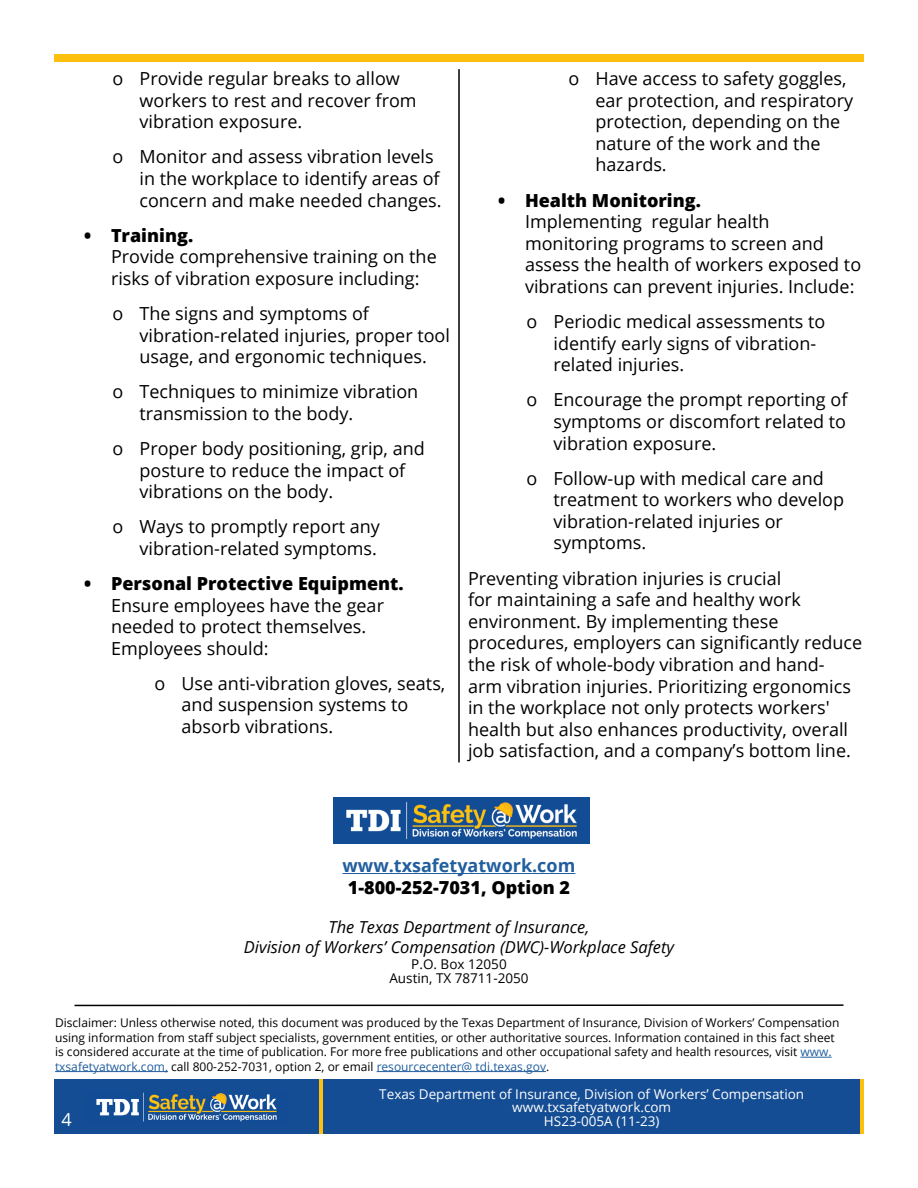
<style>
.page{position:relative;width:918px;height:1188px;background:#fff}
.page>*{position:absolute;margin:0;border:0;box-sizing:border-box;transform-origin:0 0}
.t1{font:18px/21.6px "Open Sans";color:#000}
.t2{font:800 18px "Open Sans";color:#000}
.t3{font:700 18px "Open Sans";color:#215e9e}
.t4{font:18px "Open Sans";color:#fff}
.t5{font:italic 16.5px/19.8px "Open Sans";color:#000;text-align:center}
.t6{font:13.5px/13.5px "Open Sans";color:#fff;text-align:center}
.t7{font:13.5px/13.5px "Open Sans";color:#000;text-align:center}
.t8{font:12px/14.4px "Open Sans";color:#000}
.s1{color:#215e9e}
</style>
<div class="page">
<img style="left:333px;top:798px;width:257px;height:45px">
<div style="left:54px;top:1080px;width:810px;height:54px;background:#154d94"></div>
<img style="left:96px;top:1092px;width:181px;height:30px">
<hr style="left:860px;top:1080px;width:4px;height:54px;background:#fec00f">
<hr style="left:319px;top:1080px;width:4px;height:54px;background:#fec00f">
<hr style="left:458px;top:69px;width:2px;height:693px;background:#000">
<div style="left:54px;top:54px;width:810px;height:7px;background:#fec00f"></div>
<hr style="left:75px;top:1004px;width:768px;height:2px;background:#000">
<hr style="left:343px;top:873px;width:232px;height:1px;background:#215e9e">
<hr style="left:800px;top:1057px;width:32px;height:1px;background:#215e9e">
<hr style="left:55px;top:1071px;width:113px;height:1px;background:#215e9e">
<hr style="left:377px;top:1071px;width:169px;height:1px;background:#215e9e">
<p class="t1" style="left:140px;top:67px;width:279px;text-indent:-27px">o Provide regular breaks to allow workers to rest and recover from vibration exposure.</p>
<p class="t1" style="left:140px;top:146px;width:304px;text-indent:-27px">o Monitor and assess vibration levels in the workplace to identify areas of concern and make needed changes.</p>
<p class="t2" style="left:84px;top:221px;width:111px">• Training.</p>
<p class="t1" style="left:111px;top:245px;width:327px">Provide comprehensive training on the risks of vibration exposure including:</p>
<p class="t1" style="left:140px;top:302px;width:312px;text-indent:-27px">o The signs and symptoms of vibration-related injuries, proper tool usage, and ergonomic techniques.</p>
<p class="t1" style="left:140px;top:380px;width:280px;text-indent:-27px">o Techniques to minimize vibration transmission to the body.</p>
<p class="t1" style="left:140px;top:437px;width:287px;text-indent:-27px">o Proper body positioning, grip, and posture to reduce the impact of vibrations on the body.</p>
<p class="t1" style="left:112px;top:515px;width:269px;text-align:right">o Ways to promptly report any vibration-related symptoms.</p>
<p class="t2" style="left:84px;top:570px;width:321px">• Personal Protective Equipment.</p>
<p class="t1" style="left:111px;top:594px;width:275px">Ensure employees have the gear needed to protect themselves.<br>Employees should:</p>
<p class="t1" style="left:182px;top:672px;width:265px;text-indent:-27px">o Use anti-vibration gloves, seats, and suspension systems to absorb vibrations.</p>
<p class="t1" style="left:596px;top:67px;width:259px;text-indent:-27px">o Have access to safety goggles, ear protection, and respiratory protection, depending on the nature of the work and the hazards.</p>
<p class="t2" style="left:498px;top:186px;width:204px">• Health Monitoring.</p>
<p class="t1" style="left:525px;top:210px;width:338px">Implementing regular health monitoring programs to screen and assess the health of workers exposed to vibrations can prevent injuries. Include:</p>
<p class="t1" style="left:554px;top:310px;width:273px;text-indent:-27px">o Periodic medical assessments to identify early signs of vibration&shy;related injuries.</p>
<p class="t1" style="left:554px;top:389px;width:295px;text-align:justify;text-indent:-27px">o Encourage the prompt reporting of symptoms or discomfort related to vibration exposure.</p>
<p class="t1" style="left:554px;top:467px;width:292px;text-indent:-27px">o Follow-up with medical care and treatment to workers who develop vibration-related injuries or symptoms.</p>
<p class="t1" style="left:468px;top:567px;width:396px">Preventing vibration injuries is crucial<br>for maintaining a safe and healthy work environment. By implementing these procedures, employers can significantly reduce the risk of whole-body vibration and hand&shy;arm vibration injuries. Prioritizing ergonomics in the workplace not only protects workers' health but also enhances productivity, overall job satisfaction, and a company’s bottom line.</p>
<p class="t3" style="left:343px;top:853px;width:234px">www.txsafetyatwork.com</p>
<p class="t2" style="left:348px;top:874px;width:224px">1-800-252-7031, Option 2</p>
<p class="t5" style="left:244px;top:917px;width:432px">The Texas Department of Insurance,<br>Division of Workers’ Compensation (DWC)-Workplace Safety</p>
<p class="t7" style="left:389px;top:957px;width:141px">P.O. Box 12050<br>Austin, TX 78711-2050</p>
<p class="t8" style="left:55px;top:1016px;width:786px">Disclaimer: Unless otherwise noted, this document was produced by the Texas Department of Insurance, Division of Workers’ Compensation using information from staff subject specialists, government entities, or other authoritative sources. Information contained in this fact sheet is considered accurate at the time of publication. For more free publications and other occupational safety and health resources, visit <span class="s1">www. txsafetyatwork.com,</span> call 800-252-7031, option 2, or email <span class="s1">resourcecenter@ tdi.texas.gov</span>.</p>
<p class="t6" style="left:379px;top:1087px;width:426px">Texas Department of Insurance, Division of Workers’ Compensation www.txsafetyatwork.com</p>
<p class="t4" style="left:62px;top:1107px;width:12px">4</p>
<p class="t6" style="left:544px;top:1114px;width:117px">HS23-005A (11-23)</p>
</div>
